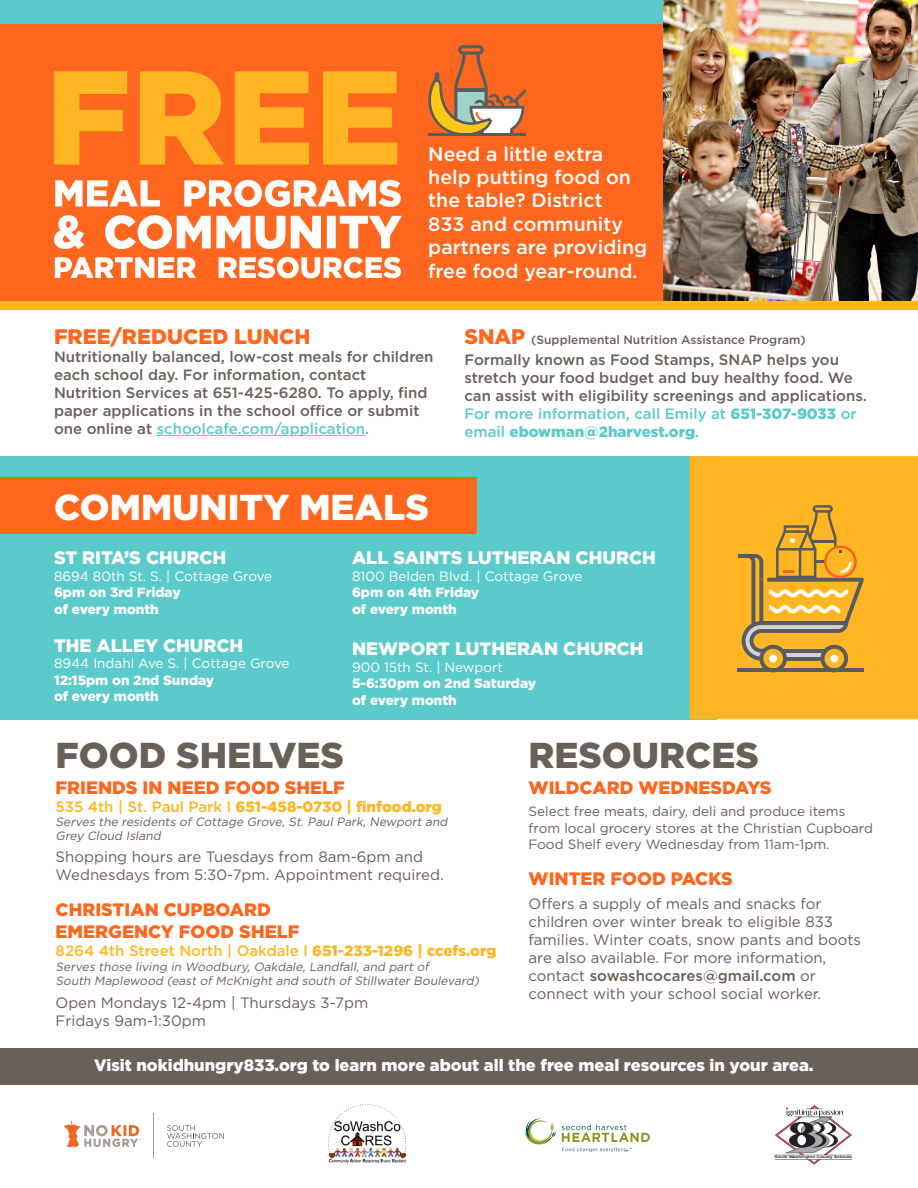
<style>
.page{position:relative;width:918px;height:1188px;background:#fff}
.page>*{position:absolute;margin:0;border:0;box-sizing:border-box;transform-origin:0 0}
.t1{font:900 36px "Gotham";color:#696058}
.t2{font:900 36px "Gotham";color:#fff}
.t3{font:900 21px "Gotham";color:#ff661e}
.t4{font:500 19.5px/23.4px "Gotham";color:#fff}
.t5{font:900 18px/22.5px "Gotham";color:#ff661e}
.t6{font:900 18px "Gotham";color:#fff}
.t7{font:900 16.5px "Gotham";color:#fff}
.t8{font:500 15px/18px "Gotham";color:#696058}
.t9{font:15px/18px "Gotham";color:#696058}
.t10{font:500 15px "Gotham";color:#ffb622}
.t11{font:900 15px "Gotham";color:#ffb622}
.t12{font:13.5px/16.2px "Gotham";color:#696058}
.t13{font:900 13.5px/16.5px "Gotham";color:#fff}
.t14{font:13.5px "Gotham";color:#fff}
.t15{font:italic 12px/14.4px "Gotham";color:#696058}
.t16{font:500 12px "Gotham";color:#696058}
.t17{font:700 3.3px "Arial";color:#231f20;scale:1.39 1}
.s1{color:#5bcaca}
.s2{font-weight:900;font-size:21px;color:#ff661e}
.s3{font-weight:900;color:#5bcaca}
.s4{font-weight:500}
.s5{font-weight:900}
</style>
<div class="page">
<div style="left:0;top:0;width:664px;height:306px;background:#ff661e"></div>
<div style="left:0;top:0;width:918px;height:24px;background:#5bcaca"></div>
<svg style="left:64px;top:1121px;width:77px;height:27px"></svg>
<svg style="left:167px;top:1125px;width:57px;height:22px"></svg>
<hr style="left:153px;top:1113px;width:1px;height:44px;background:#a59e95">
<img style="left:329px;top:1104px;width:76px;height:58px">
<svg style="left:562px;top:1148px;width:70px;height:4px"></svg>
<svg style="left:562px;top:1124px;width:88px;height:18px"></svg>
<svg style="left:525px;top:1118px;width:31px;height:27px"></svg>
<svg style="left:775px;top:1105px;width:77px;height:60px"></svg>
<div style="left:0;top:1048px;width:918px;height:37px;background:#696058"></div>
<hr style="left:157px;top:435px;width:208px;height:1px;background:#5bcaca">
<svg style="left:55px;top:257px;width:346px;height:21px"></svg>
<svg style="left:54px;top:215px;width:348px;height:34px"></svg>
<svg style="left:55px;top:180px;width:346px;height:27px"></svg>
<svg style="left:54px;top:71px;width:343px;height:94px"></svg>
<img style="left:664px;top:0;width:254px;height:301px">
<div style="left:0;top:301px;width:918px;height:9px;background:#ffb622"></div>
<div style="left:0;top:456px;width:716px;height:263px;background:#5bcaca"></div>
<div style="left:0;top:477px;width:476px;height:56px;background:#ff661e"></div>
<div style="left:690px;top:456px;width:228px;height:263px;background:#ffb622"></div>
<hr style="left:738px;top:554px;width:17px;height:4px;background:#595b5d">
<hr style="left:738px;top:668px;width:126px;height:4px;background:#595b5d">
<svg style="left:742px;top:505px;width:122px;height:163px;background:#dca63c"></svg>
<svg style="left:428px;top:45px;width:98px;height:88px"></svg>
<hr style="left:456px;top:89px;width:31px;height:3px;background:#5a5c5d">
<hr style="left:428px;top:133px;width:98px;height:3px;background:#5a5c5d">
<p class="t4" style="left:428px;top:142px;width:220px">Need a little extra help putting food on the table? District<br>833 and community partners are providing free food year-round.</p>
<p class="t3" style="left:54px;top:322px;width:258px">FREE/REDUCED LUNCH</p>
<p class="t8" style="left:54px;top:347px;width:381px">Nutritionally balanced, low-cost meals for children each school day. For information, contact Nutrition Services at 651-425-6280. To apply, find paper applications in the school office or submit one online at <span class="s1">schoolcafe.com/application.</span></p>
<p class="t2" style="left:54px;top:482px;width:376px">COMMUNITY MEALS</p>
<p class="t16" style="left:464px;top:332px;width:343px"><span class="s2">SNAP</span> (Supplemental Nutrition Assistance Program)</p>
<p class="t8" style="left:464px;top:350px;width:404px">Formally known as Food Stamps, SNAP helps you stretch your food budget and buy healthy food. We can assist with eligibility screenings and applications.<br><span class="s1">For more information, call Emily at</span> <span class="s3">651-307-9033</span> <span class="s1">or email</span> <span class="s3">ebowman@2harvest.org</span><span class="s1">.</span></p>
<p class="t6" style="left:54px;top:546px;width:174px">ST RITA’S CHURCH</p>
<p class="t14" style="left:54px;top:567px;width:220px">8694 80th St. S. | Cottage Grove</p>
<p class="t13" style="left:54px;top:584px;width:128px">6pm on 3rd Friday</p>
<p class="t13" style="left:54px;top:601px;width:106px">of every month</p>
<p class="t6" style="left:54px;top:633px;width:191px">THE ALLEY CHURCH</p>
<p class="t14" style="left:54px;top:655px;width:237px">8944 Indahl Ave S. | Cottage Grove</p>
<p class="t13" style="left:54px;top:672px;width:162px">12:15pm on 2nd Sunday</p>
<p class="t13" style="left:54px;top:688px;width:106px">of every month</p>
<p class="t6" style="left:352px;top:546px;width:305px">ALL SAINTS LUTHERAN CHURCH</p>
<p class="t14" style="left:352px;top:567px;width:232px">8100 Belden Blvd. | Cottage Grove</p>
<p class="t13" style="left:352px;top:584px;width:129px">6pm on 4th Friday of every month</p>
<p class="t6" style="left:352px;top:637px;width:293px">NEWPORT LUTHERAN CHURCH</p>
<p class="t14" style="left:352px;top:658px;width:153px">900 15th St. | Newport</p>
<p class="t13" style="left:352px;top:675px;width:186px">5-6:30pm on 2nd Saturday of every month</p>
<p class="t1" style="left:56px;top:730px;width:290px">FOOD SHELVES</p>
<p class="t1" style="left:529px;top:730px;width:232px">RESOURCES</p>
<p class="t5" style="left:56px;top:776px;width:291px">FRIENDS IN NEED FOOD SHELF</p>
<p class="t11" style="left:56px;top:796px;width:388px"><span class="s4">535 4th | St. Paul Park l</span> 651-458-0730 | finfood.org</p>
<p class="t15" style="left:56px;top:814px;width:396px">Serves the residents of Cottage Grove, St. Paul Park, Newport and<br>Grey Cloud Island</p>
<p class="t9" style="left:56px;top:847px;width:390px">Shopping hours are Tuesdays from 8am-6pm and<br>Wednesdays from 5:30-7pm. Appointment required.</p>
<p class="t5" style="left:56px;top:898px;width:245px">CHRISTIAN CUPBOARD<br>EMERGENCY FOOD SHELF</p>
<p class="t10" style="left:56px;top:941px;width:442px">8264 4th Street North | Oakdale l <span class="s5">651-233-1296 | ccefs.org</span></p>
<p class="t15" style="left:56px;top:959px;width:427px">Serves those living in Woodbury, Oakdale, Landfall, and part of<br>South Maplewood (east of McKnight and south of Stillwater Boulevard)</p>
<p class="t9" style="left:56px;top:994px;width:314px">Open Mondays 12-4pm | Thursdays 3-7pm<br>Fridays 9am-1:30pm</p>
<p class="t5" style="left:529px;top:776px;width:244px">WILDCARD WEDNESDAYS</p>
<p class="t12" style="left:529px;top:803px;width:346px">Select free meats, dairy, deli and produce items from local grocery stores at the Christian Cupboard<br>Food Shelf every Wednesday from 11am-1pm.</p>
<p class="t5" style="left:529px;top:867px;width:206px">WINTER FOOD PACKS</p>
<p class="t9" style="left:529px;top:895px;width:334px">Offers a supply of meals and snacks for children over winter break to eligible 833 families. Winter coats, snow pants and boots are also available. For more information, contact <span class="s4">sowashcocares@gmail.com</span> or connect with your school social worker.</p>
<p class="t7" style="left:94px;top:1054px;width:721px">Visit nokidhungry833.org to learn more about all the free meal resources in your area.</p>
<p class="t17" style="left:775px;top:1155px;width:57px">South Washington County Schools</p>
</div>
